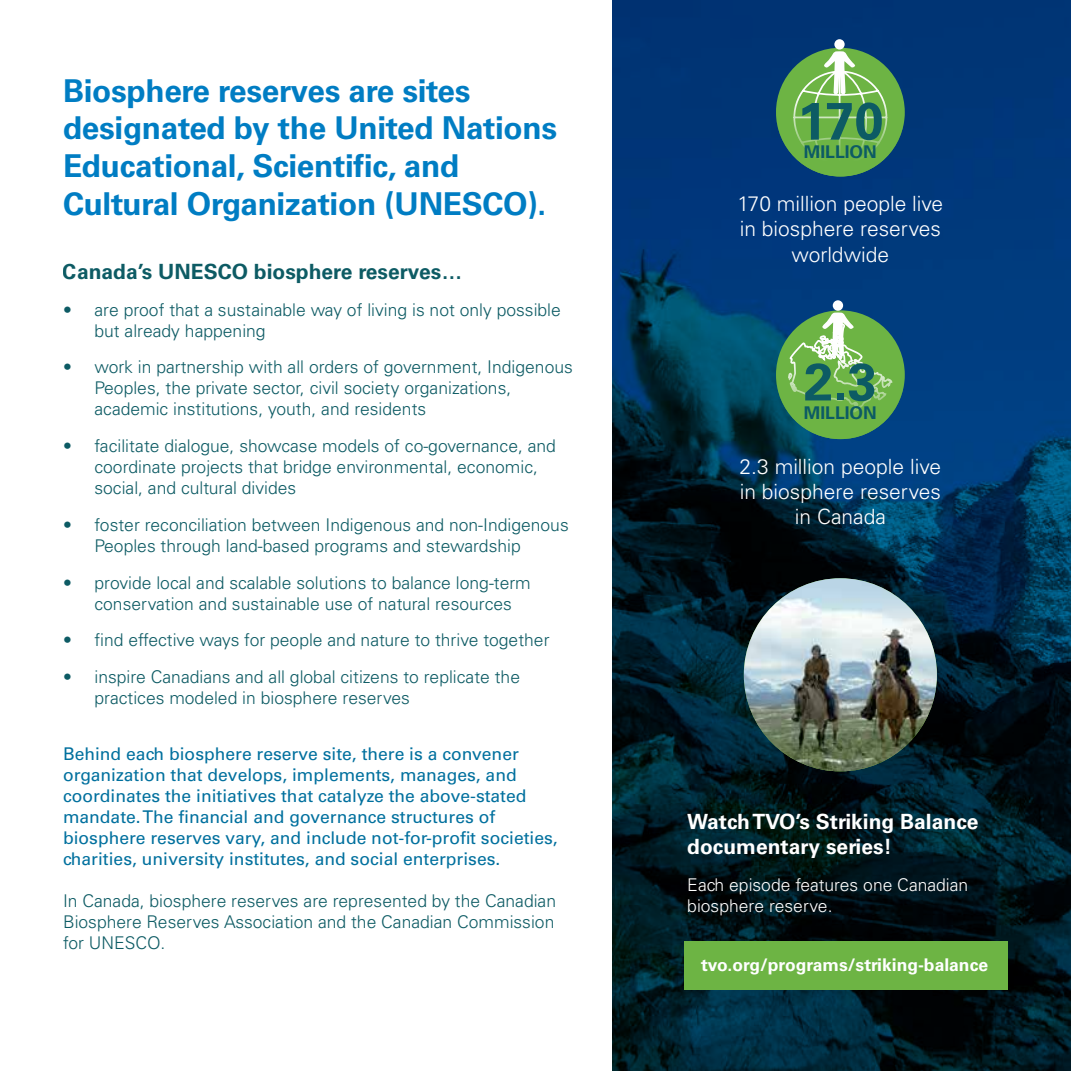
<style>
.page{position:relative;width:1071px;height:1071px;background:#fff}
.page>*{position:absolute;margin:0;border:0;box-sizing:border-box;transform-origin:0 0}
.t1{font:700 52.5px "Univers LT Std";color:#0d5b64}
.t2{font:700 31.5px/37.8px "Univers LT Std";letter-spacing:-.01em;color:#007dc3}
.t3{font:300 21px/25.2px "Univers LT Std";color:#fff;text-align:center}
.t4{font:700 21px/25.2px "Univers LT Std";color:#fff}
.t5{font:700 21px "Univers LT Std";color:#0d5b64}
.t6{font:300 17.5px/21px "Univers LT Std";color:#0d5b64}
.t7{font:17.5px/21px "Univers LT Std";color:#00709e}
.t8{font:300 17.5px/21px "Univers LT Std";color:#fff}
.t9{font:700 17.5px "Univers LT Std";color:#fff}
.t10{font:700 17.5px "Univers LT Std";color:#0d5b64}
</style>
<div class="page">
<svg style="left:612px;top:0;width:459px;height:1071px;background:#00294b"></svg>
<div style="left:684px;top:942px;width:324px;height:48px;background:#6db444"></div>
<img style="left:744px;top:578px;width:193px;height:193px;border-radius:97px">
<div style="left:834px;top:39px;width:11px;height:11px;background:#fff;border-radius:50%"></div>
<svg style="left:793px;top:51px;width:95px;height:114px"></svg>
<svg style="left:776px;top:48px;width:129px;height:129px;background:#7bba58"></svg>
<div style="left:833px;top:300px;width:10px;height:11px;background:#fff;border-radius:50%"></div>
<div style="left:787px;top:303px;width:107px;height:116px;background:#003c7e"></div>
<svg style="left:776px;top:310px;width:129px;height:129px;background:#7cbb5a"></svg>
<h2 class="t2" style="left:63px;top:72px;width:496px">Biosphere reserves are sites designated by the United Nations<br>Educational, Scientific, and<br>Cultural Organization (UNESCO).</h2>
<p class="t5" style="left:63px;top:259px;width:401px">Canada’s UNESCO biosphere reserves…</p>
<p class="t6" style="left:94px;top:299px;width:468px;text-indent:-32px">• are proof that a sustainable way of living is not only possible but already happening</p>
<p class="t6" style="left:94px;top:357px;width:480px;text-indent:-32px">• work in partnership with all orders of government, Indigenous<br>Peoples, the private sector, civil society organizations, academic institutions, youth, and residents</p>
<p class="t6" style="left:94px;top:436px;width:463px;text-indent:-32px">• facilitate dialogue, showcase models of co-governance, and coordinate projects that bridge environmental, economic, social, and cultural divides</p>
<p class="t6" style="left:94px;top:514px;width:476px;text-indent:-32px">• foster reconciliation between Indigenous and non-Indigenous<br>Peoples through land-based programs and stewardship</p>
<p class="t6" style="left:94px;top:572px;width:438px;text-indent:-32px">• provide local and scalable solutions to balance long-term conservation and sustainable use of natural resources</p>
<p class="t6" style="left:63px;top:630px;width:488px">• find effective ways for people and nature to thrive together</p>
<p class="t6" style="left:94px;top:667px;width:427px;text-indent:-32px">• inspire Canadians and all global citizens to replicate the practices modeled in biosphere reserves</p>
<p class="t7" style="left:63px;top:743px;width:496px">Behind each biosphere reserve site, there is a convener organization that develops, implements, manages, and coordinates the initiatives that catalyze the above-stated mandate. The financial and governance structures of biosphere reserves vary, and include not-for-profit societies, charities, university institutes, and social enterprises.</p>
<p class="t6" style="left:63px;top:890px;width:495px;text-align:justify">In Canada, biosphere reserves are represented by the Canadian Biosphere Reserves Association and the Canadian Commission for UNESCO.</p>
<h1 class="t1" style="left:797px;top:90px;width:87px">170</h1>
<p class="t10" style="left:804px;top:141px;width:74px">MILLION</p>
<p class="t3" style="left:737px;top:191px;width:207px">170 million people live in biosphere reserves worldwide</p>
<h1 class="t1" style="left:804px;top:351px;width:74px">2.3</h1>
<p class="t10" style="left:804px;top:403px;width:74px">MILLION</p>
<p class="t3" style="left:740px;top:454px;width:203px">2.3 million people live in biosphere reserves in Canada</p>
<p class="t4" style="left:687px;top:809px;width:293px">Watch TVO’s Striking Balance documentary series!</p>
<p class="t8" style="left:687px;top:874px;width:283px">Each episode features one Canadian biosphere reserve.</p>
<p class="t9" style="left:701px;top:954px;width:289px">tvo.org/programs/striking-balance</p>
</div>
